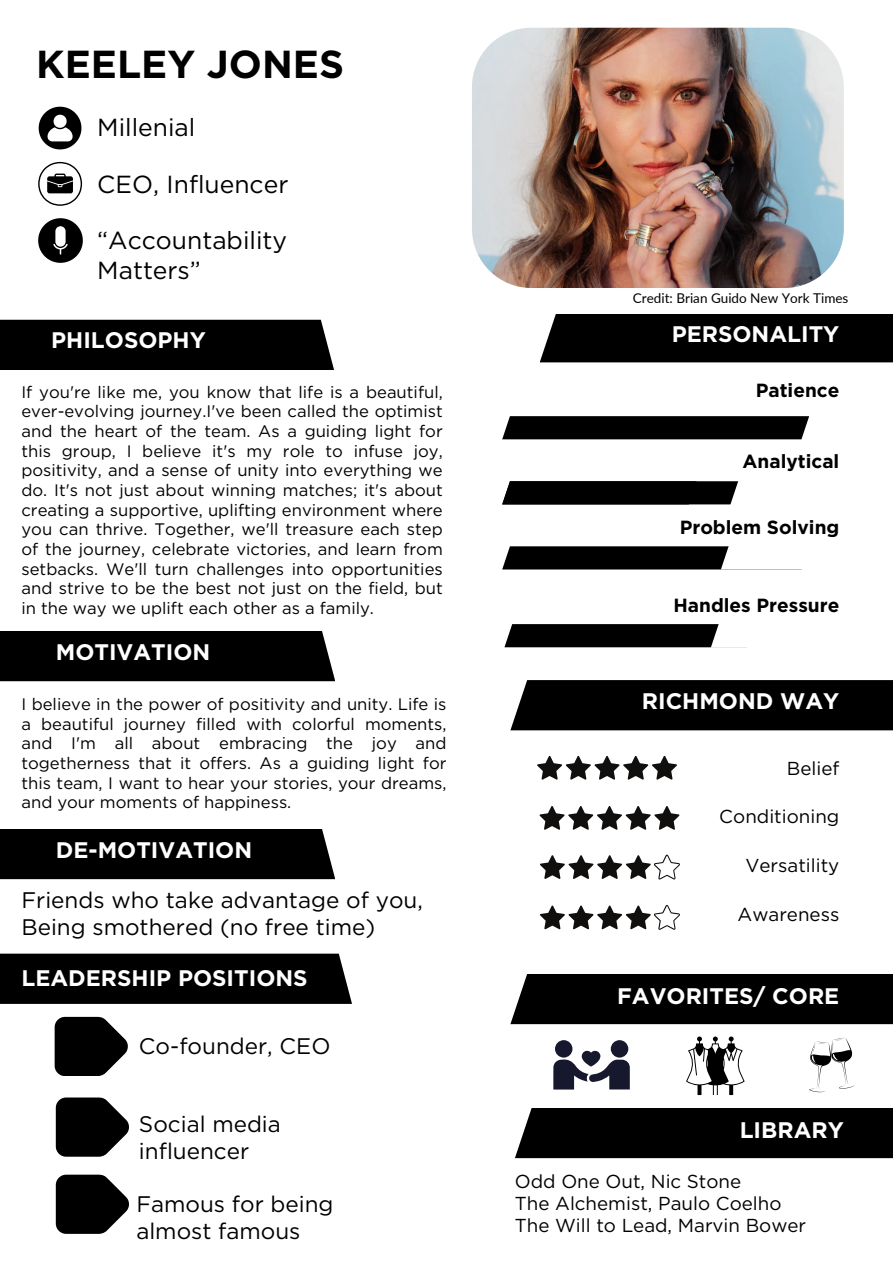
<style>
.page{position:relative;width:893px;height:1263px;background:#fff}
.page>*{position:absolute;margin:0;border:0;box-sizing:border-box;transform-origin:0 0}
.t1{font:700 39px "Gotham";color:#000}
.t2{font:24.67px/29.3px "Gotham";color:#000}
.t3{font:22.5px/27px "Gotham";color:#000}
.t4{font:700 22.5px "Gotham";color:#fff}
.t5{font:700 19.05px "Gotham";color:#000}
.t6{font:18.75px "Gotham";color:#000}
.t7{font:16.65px/19.6px "Gotham";color:#000;text-align:justify}
.t8{font:13.5px "Lato";color:#000}
</style>
<div class="page">
<div style="left:0;top:320px;width:334px;height:50px;background:#000"></div>
<div style="left:0;top:631px;width:335px;height:50px;background:#000"></div>
<svg style="left:39px;top:107px;width:42px;height:42px"></svg>
<svg style="left:38px;top:162px;width:44px;height:44px"></svg>
<svg style="left:38px;top:218px;width:45px;height:45px"></svg>
<div style="left:0;top:954px;width:352px;height:50px;background:#000"></div>
<svg style="left:55px;top:1017px;width:73px;height:59px;background:#292929"></svg>
<svg style="left:56px;top:1097px;width:73px;height:59px"></svg>
<svg style="left:56px;top:1174px;width:73px;height:60px"></svg>
<div style="left:0;top:829px;width:335px;height:50px;background:#000"></div>
<div style="left:540px;top:314px;width:353px;height:48px;background:#000"></div>
<div style="left:502px;top:546px;width:219px;height:23px;background:#000"></div>
<div style="left:510px;top:680px;width:383px;height:50px;background:#000"></div>
<svg style="left:540px;top:855px;width:140px;height:24px"></svg>
<svg style="left:537px;top:756px;width:140px;height:24px"></svg>
<img style="left:472px;top:28px;width:372px;height:260px;border-radius:59px">
<svg style="left:504px;top:624px;width:243px;height:24px;background:#2d2d2d"></svg>
<svg style="left:502px;top:416px;width:307px;height:23px;background:#080808"></svg>
<div style="left:515px;top:1108px;width:378px;height:50px;background:#000"></div>
<div style="left:510px;top:974px;width:383px;height:50px;background:#000"></div>
<div style="left:502px;top:481px;width:228px;height:23px;background:#000"></div>
<svg style="left:539px;top:806px;width:140px;height:24px"></svg>
<svg style="left:540px;top:905px;width:140px;height:25px"></svg>
<svg style="left:553px;top:1050px;width:77px;height:39px"></svg>
<div style="left:555px;top:1040px;width:17px;height:17px;background:#16182d;border-radius:50%"></div>
<div style="left:611px;top:1040px;width:17px;height:17px;background:#16182d;border-radius:50%"></div>
<svg style="left:686px;top:1036px;width:58px;height:59px"></svg>
<svg style="left:809px;top:1037px;width:46px;height:55px"></svg>
<p class="t1" style="left:36px;top:41px;width:309px">KEELEY JONES</p>
<p class="t2" style="left:97px;top:113px;width:100px">Millenial</p>
<p class="t2" style="left:97px;top:169px;width:192px">CEO, Influencer</p>
<p class="t2" style="left:97px;top:226px;width:191px">“Accountability<br>Matters”</p>
<p class="t4" style="left:51px;top:327px;width:156px">PHILOSOPHY</p>
<p class="t7" style="left:21px;top:382px;width:423px">If you're like me, you know that life is a beautiful, ever-evolving journey.I've been called the optimist and the heart of the team. As a guiding light for this group, I believe it's my role to infuse joy, positivity, and a sense of unity into everything we do. It's not just about winning matches; it's about creating a supportive, uplifting environment where you can thrive. Together, we'll treasure each step of the journey, celebrate victories, and learn from setbacks. We'll turn challenges into opportunities and strive to be the best not just on the field, but in the way we uplift each other as a family.</p>
<p class="t4" style="left:56px;top:639px;width:156px">MOTIVATION</p>
<p class="t7" style="left:21px;top:694px;width:426px">I believe in the power of positivity and unity. Life is a beautiful journey filled with colorful moments, and I'm all about embracing the joy and togetherness that it offers. As a guiding light for this team, I want to hear your stories, your dreams, and your moments of happiness.</p>
<p class="t4" style="left:56px;top:837px;width:198px">DE-MOTIVATION</p>
<p class="t3" style="left:21px;top:886px;width:403px">Friends who take advantage of you,<br>Being smothered (no free time)</p>
<p class="t4" style="left:21px;top:964px;width:288px">LEADERSHIP POSITIONS</p>
<p class="t3" style="left:139px;top:1033px;width:193px">Co-founder, CEO</p>
<p class="t3" style="left:139px;top:1110px;width:143px">Social media influencer</p>
<p class="t3" style="left:136px;top:1190px;width:199px">Famous for being almost famous</p>
<p class="t8" style="left:633px;top:290px;width:217px">Credit: Brian Guido New York Times</p>
<p class="t4" style="left:671px;top:321px;width:169px">PERSONALITY</p>
<p class="t5" style="left:755px;top:379px;width:85px">Patience</p>
<p class="t5" style="left:742px;top:449px;width:98px">Analytical</p>
<p class="t5" style="left:679px;top:515px;width:161px">Problem Solving</p>
<p class="t5" style="left:673px;top:593px;width:167px">Handles Pressure</p>
<p class="t4" style="left:642px;top:688px;width:199px">RICHMOND WAY</p>
<p class="t6" style="left:787px;top:757px;width:54px">Belief</p>
<p class="t6" style="left:719px;top:805px;width:122px">Conditioning</p>
<p class="t6" style="left:745px;top:854px;width:95px">Versatility</p>
<p class="t6" style="left:737px;top:903px;width:103px">Awareness</p>
<p class="t4" style="left:617px;top:982px;width:224px">FAVORITES/ CORE</p>
<p class="t4" style="left:739px;top:1116px;width:106px">LIBRARY</p>
<p class="t6" style="left:515px;top:1170px;width:228px">Odd One Out, Nic Stone</p>
<p class="t6" style="left:515px;top:1192px;width:268px">The Alchemist, Paulo Coelho</p>
<p class="t6" style="left:515px;top:1214px;width:293px">The Will to Lead, Marvin Bower</p>
</div>
